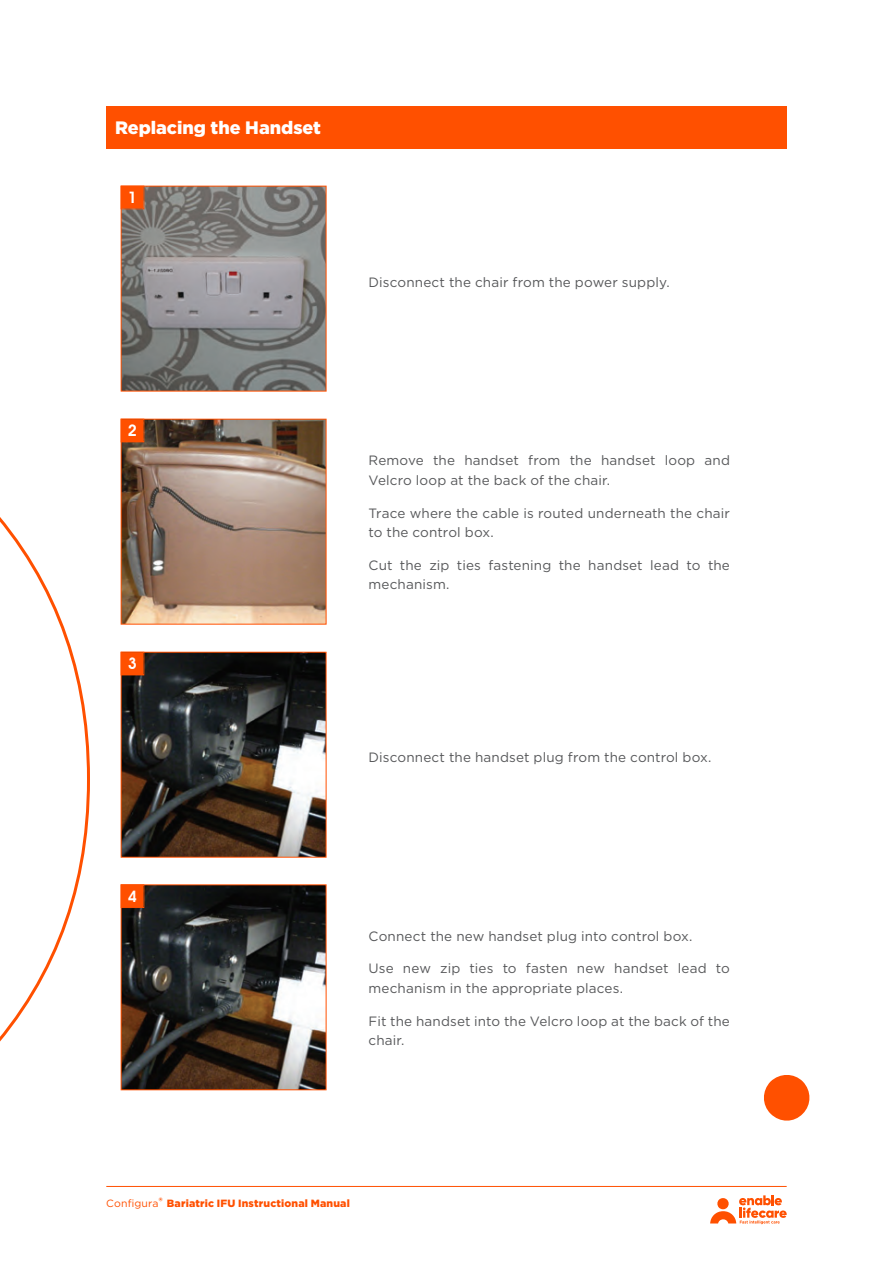
<style>
.page{position:relative;width:893px;height:1263px;background:#fff}
.page>*{position:absolute;margin:0;border:0;box-sizing:border-box;transform-origin:0 0}
.Orange_12pt_Black{font:900 18px "Gotham";color:#fff}
.t1{font:600 15.75px "Avant Garde IT Cby BT";color:#fff}
.Body_9pt{font:13.5px/19.5px "Gotham";letter-spacing:.01em;color:#57585a}
.t2{font:900 10.5px "Gotham";letter-spacing:.02em;color:#ff5000}
.s1{font-weight:400}
</style>
<div class="page">
<hr style="left:106px;top:1186px;width:681px;height:1px;background:#ff5000">
<svg style="left:710px;top:1195px;width:77px;height:29px"></svg>
<svg style="left:0;top:517px;width:90px;height:525px"></svg>
<svg style="left:764px;top:1075px;width:46px;height:46px"></svg>
<div style="left:106px;top:106px;width:681px;height:42px;background:#ff5000"></div>
<img style="left:123px;top:188px;width:202px;height:202px">
<div style="left:121px;top:186px;width:206px;height:206px;border:1px solid #ff5000"></div>
<div style="left:122px;top:187px;width:21px;height:21px;background:#ff5000"></div>
<div style="left:121px;top:186px;width:23px;height:23px;border:1px solid #ff5000"></div>
<img style="left:123px;top:421px;width:202px;height:202px">
<div style="left:121px;top:419px;width:206px;height:206px;border:1px solid #ff5000"></div>
<div style="left:122px;top:420px;width:21px;height:21px;background:#ff5000"></div>
<div style="left:121px;top:419px;width:23px;height:23px;border:1px solid #ff5000"></div>
<img style="left:123px;top:654px;width:202px;height:202px">
<div style="left:122px;top:653px;width:21px;height:21px;background:#ff5000"></div>
<div style="left:121px;top:652px;width:23px;height:23px;border:1px solid #ff5000"></div>
<img style="left:123px;top:886px;width:202px;height:202px">
<div style="left:122px;top:885px;width:21px;height:22px;background:#ff5000"></div>
<div style="left:121px;top:884px;width:23px;height:24px;border:1px solid #ff5000"></div>
<p class="Orange_12pt_Black" style="left:115px;top:115px;width:207px">Replacing the Handset</p>
<p class="t1" style="left:128px;top:188px;width:11px">1</p>
<p class="Body_9pt" style="left:369px;top:272px;width:303px">Disconnect the chair from the power supply.</p>
<p class="t1" style="left:128px;top:421px;width:11px">2</p>
<p class="t1" style="left:128px;top:654px;width:11px">3</p>
<p class="t1" style="left:128px;top:887px;width:11px">4</p>
<p class="Body_9pt" style="left:369px;top:451px;width:363px">Remove the handset from the handset loop and<br>Velcro loop at the back of the chair.</p>
<p class="Body_9pt" style="left:369px;top:503px;width:363px">Trace where the cable is routed underneath the chair to the control box.</p>
<p class="Body_9pt" style="left:369px;top:555px;width:363px">Cut the zip ties fastening the handset lead to the mechanism.</p>
<p class="Body_9pt" style="left:369px;top:747px;width:345px">Disconnect the handset plug from the control box.</p>
<p class="Body_9pt" style="left:369px;top:926px;width:326px">Connect the new handset plug into control box.</p>
<p class="Body_9pt" style="left:369px;top:959px;width:363px">Use new zip ties to fasten new handset lead to mechanism in the appropriate places.</p>
<p class="Body_9pt" style="left:369px;top:1011px;width:363px">Fit the handset into the Velcro loop at the back of the chair.</p>
<p class="t2" style="left:159px;top:1194px;width:5px">®</p>
<p class="t2" style="left:106px;top:1196px;width:245px"><span class="s1">Configura</span> Bariatric IFU Instructional Manual</p>
</div>
